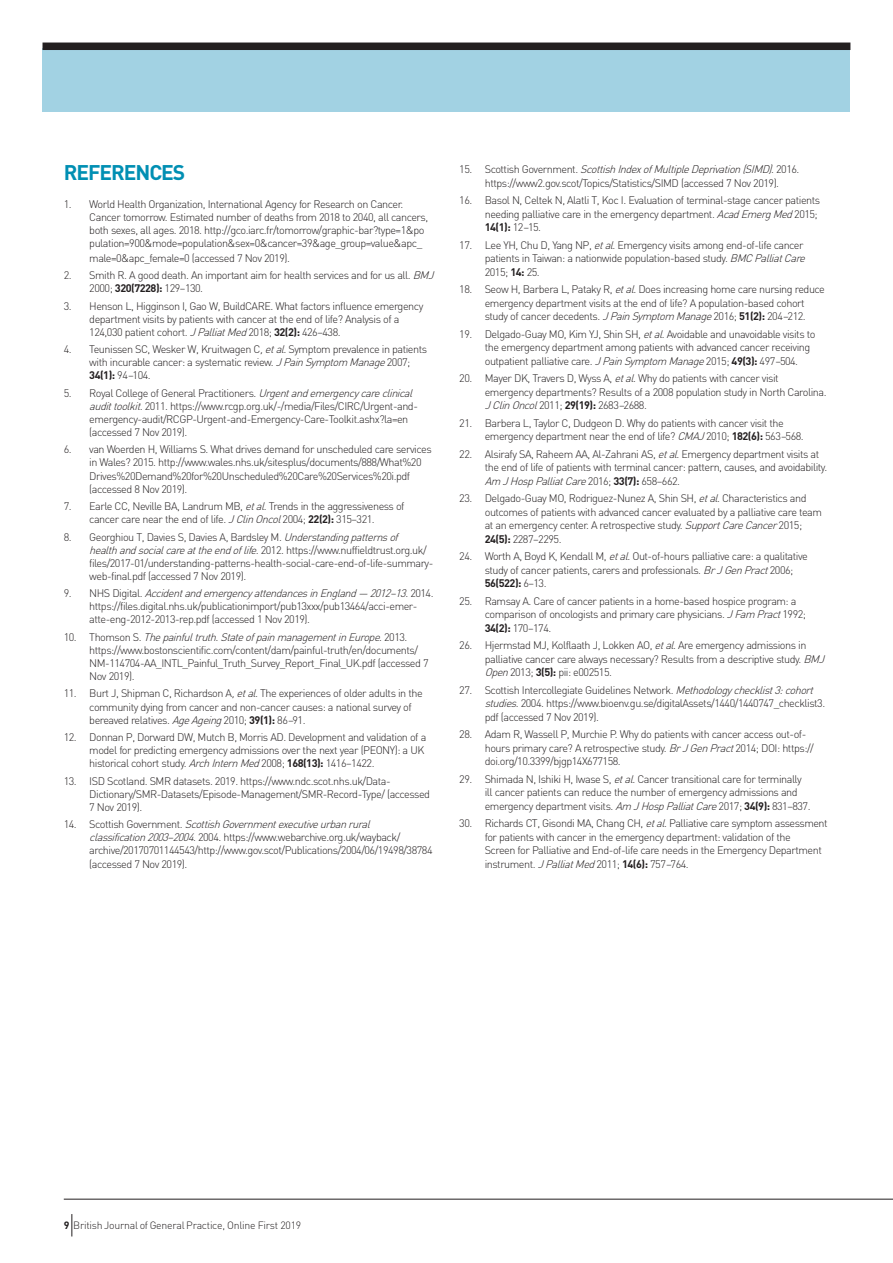
<style>
.page{position:relative;width:893px;height:1263px;background:#fff}
.page>*{position:absolute;margin:0;border:0;box-sizing:border-box;transform-origin:0 0}
.t1{font:700 21px "DIN";letter-spacing:-.05em;color:#008fb3}
.t2{font:300 10.8px/13px "DIN";letter-spacing:-.045em;color:#231f20}
.t3{font:300 10.5px "DIN";letter-spacing:-.025em;color:#231f20}
.s1{font-style:italic}
.s2{font-weight:700}
</style>
<div class="page">
<div style="left:43px;top:48px;width:807px;height:64px;background:#a2d2e3"></div>
<div style="left:43px;top:43px;width:807px;height:7px;background:#231f20"></div>
<hr style="left:64px;top:1199px;width:829px;height:1px;background:#231f20">
<svg style="left:71px;top:1214px;width:1px;height:22px"></svg>
<h1 class="t1" style="left:64px;top:159px;width:123px">REFERENCES</h1>
<p class="t2" style="left:89px;top:197px;width:340px;text-indent:-26px">1. World Health Organization, International Agency for Research on Cancer.<br>Cancer tomorrow. Estimated number of deaths from 2018 to 2040, all cancers, both sexes, all ages. 2018. http://gco.iarc.fr/tomorrow/graphic-bar?type=1&amp;po pulation=900&amp;mode=population&amp;sex=0&amp;cancer=39&amp;age_group=value&amp;apc_</p>
<p class="t2" style="left:89px;top:251px;width:202px">male=0&amp;apc_female=0 (accessed 7 Nov 2019).</p>
<p class="t2" style="left:89px;top:269px;width:349px;text-indent:-26px">2. Smith R. A good death. An important aim for health services and for us all. <span class="s1">BMJ<br></span>2000; <span class="s2">320(7228):</span> 129–130.</p>
<p class="t2" style="left:89px;top:299px;width:336px;text-indent:-26px">3. Henson L, Higginson I, Gao W, BuildCARE. What factors influence emergency department visits by patients with cancer at the end of life? Analysis of a<br>124,030 patient cohort. <span class="s1">JPalliatMed</span>2018; <span class="s2">32(2):</span> 426–438.</p>
<p class="t2" style="left:89px;top:343px;width:339px;text-indent:-26px">4. Teunissen SC, Wesker W, Kruitwagen C<span class="s1">,etal.</span>Symptom prevalence in patients with incurable cancer: a systematic review. <span class="s1">JPainSymptom Manage</span>2007;<br><span class="s2">34(1):</span> 94<span class="s1">–</span>104.</p>
<p class="t2" style="left:89px;top:386px;width:330px;text-indent:-26px">5. Royal College of General Practitioners. <span class="s1">Urgentandemergencycareclinical audittoolkit.</span>2011. https://www.rcgp.org.uk/-/media/Files/CIRC/Urgent-and&shy;emergency-audit/RCGP-Urgent-and-Emergency-Care-Toolkit.ashx?la=en (accessed 7 Nov 2019).</p>
<p class="t2" style="left:89px;top:443px;width:344px;text-indent:-26px">6. van Woerden H, Williams S. What drives demand for unscheduled care services in Wales? 2015. http://www.wales.nhs.uk/sitesplus/documents/888/What%20<br>Drives%20Demand%20for%20Unscheduled%20Care%20Services%20i.pdf (accessed 8 Nov 2019).</p>
<p class="t2" style="left:64px;top:499px;width:342px;text-align:center">7. Earle CC, Neville BA, Landrum MB, <span class="s1">etal</span>. Trends in the aggressiveness of cancer care near the end of life. <span class="s1">JClinOncol</span>2004; <span class="s2">22(2):</span> 315–321.</p>
<p class="t2" style="left:89px;top:530px;width:346px;text-indent:-26px">8. Georghiou T, Davies S, Davies A, Bardsley M. <span class="s1">Understandingpatternsof healthandsocialcareattheendoflife.</span>2012. https://www.nuffieldtrust.org.uk/ files/2017-01/understanding-patterns-health-social-care-end-of-life-summary&shy;web-final.pdf (accessed 7 Nov 2019).</p>
<p class="t2" style="left:89px;top:587px;width:346px;text-indent:-26px">9 . N H S D i g i t a l . <span class="s1">AccidentandemergencyattendancesinEngland— 2012–13</span>. 2 0 1 4 . https://files.digital.nhs.uk/publicationimport/pub13xxx/pub13464/acci-emer&shy;atte-eng-2012-2013-rep.pdf (accessed 1 Nov 2019).</p>
<p class="t2" style="left:89px;top:630px;width:341px;text-indent:-26px">1 0 . T h o m s o n S . <span class="s1">Thepainfultruth.StateofpainmanagementinEurope</span>. 2 0 1 3 . https://www.bostonscientific.com/content/dam/painful-truth/en/documents/ NM-114704-AA_INTL_Painful_Truth_Survey_Report_Final_UK.pdf (accessed 7<br>Nov 2019).</p>
<p class="t2" style="left:89px;top:687px;width:335px;text-indent:-26px">11. Burt J, Shipman C, Richardson A<span class="s1">,etal.</span>The experiences of older adults in the community dying from cancer and non-cancer causes: a national survey of bereaved relatives. <span class="s1">AgeAgeing</span>2010; <span class="s2">39(1):</span> 86<span class="s1">–</span>91.</p>
<p class="t2" style="left:89px;top:730px;width:339px;text-indent:-26px">12. Donnan P, Dorward DW, Mutch B, Morris AD. Development and validation of a model for predicting emergency admissions over the next year (PEONY): a UK historical cohort study. <span class="s1">ArchInternMed</span>2008; <span class="s2">168(13):</span> 1416–1422.</p>
<p class="t2" style="left:89px;top:774px;width:342px;text-indent:-26px">13. ISD Scotland. SMR datasets. 2019. https://www.ndc.scot.nhs.uk/Data-<br>Dictionary/SMR-Datasets/Episode-Management/SMR-Record-Type/ (accessed<br>7 Nov 2019).</p>
<p class="t2" style="left:89px;top:818px;width:345px;text-indent:-26px">1 4 . S c o t t i s h G o v e r n m e n t . <span class="s1">ScottishGovernmentexecutiveurbanrural classification2003–2004</span>. 2004. https://www.webarchive.org.uk/wayback/ archive/20170701144543/http://www.gov.scot/Publications/2004/06/19498/38784 (accessed 7 Nov 2019).</p>
<p class="t2" style="left:459px;top:163px;width:342px;text-align:center">1 5 . S c o t t i s h G o v e r n m e n t . <span class="s1">ScottishIndexofMultipleDeprivation(SIMD)</span>. 2 0 1 6 . https://www2.gov.scot/Topics/Statistics/SIMD (accessed 7 Nov 2019).</p>
<p class="t2" style="left:485px;top:194px;width:337px;text-indent:-26px">16. Basol N, Celtek N, Alatli T, Koc I. Evaluation of terminal-stage cancer patients needing palliative care in the emergency department. <span class="s1">AcadEmergMed</span>2015;<br><span class="s2">14(1):</span> 12<span class="s1">–</span>15.</p>
<p class="t2" style="left:485px;top:238px;width:325px;text-indent:-26px">17. Lee YH, Chu D, Yang NP, <span class="s1">etal</span>. Emergency visits among end-of-life cancer patients in Taiwan: a nationwide population-based study. <span class="s1">BMCPalliatCare<br></span>2015; <span class="s2">14:</span> 25.</p>
<p class="t2" style="left:459px;top:283px;width:367px;text-align:center">18. Seow H, Barbera L, Pataky R, <span class="s1">etal</span>. Does increasing home care nursing reduce emergency department visits at the end of life? A population-based cohort<br>study of cancer decedents. <span class="s1">JPainSymptom Manage</span>2016; <span class="s2">51(2):</span> 204<span class="s1">–</span>212.</p>
<p class="t2" style="left:485px;top:327px;width:332px;text-indent:-26px">19. Delgado-Guay MO, Kim YJ, Shin SH, <span class="s1">etal</span>. Avoidable and unavoidable visits to the emergency department among patients with advanced cancer receiving outpatient palliative care. <span class="s1">JPainSymptom Manage</span>2015; <span class="s2">49(3):</span> 497<span class="s1">–</span>504.</p>
<p class="t2" style="left:485px;top:372px;width:343px;text-indent:-26px">20. Mayer DK, Travers D, Wyss A, <span class="s1">etal</span>. Why do patients with cancer visit emergency departments? Results of a 2008 population study in North Carolina.<br><span class="s1">JClinOncol</span>2011; <span class="s2">29(19):</span> 2683<span class="s1">–</span>2688.</p>
<p class="t2" style="left:485px;top:416px;width:320px;text-indent:-26px">21. Barbera L, Taylor C, Dudgeon D. Why do patients with cancer visit the emergency department near the end of life? <span class="s1">CMAJ</span>2010; <span class="s2">182(6):</span> 563<span class="s1">–</span>568.</p>
<p class="t2" style="left:485px;top:447px;width:344px;text-indent:-26px">22. Alsirafy SA, Raheem AA, Al-Zahrani AS, <span class="s1">etal</span>. Emergency department visits at the end of life of patients with terminal cancer: pattern, causes, and avoidability.<br><span class="s1">Am JHospPalliatCare</span>2016; <span class="s2">33(7):</span> 658–662.</p>
<p class="t2" style="left:485px;top:492px;width:339px;text-indent:-26px">23. Delgado-Guay MO, Rodriguez-Nunez A, Shin SH, <span class="s1">etal</span>. Characteristics and outcomes of patients with advanced cancer evaluated by a palliative care team at an emergency center. A retrospective study. <span class="s1">SupportCareCancer</span>2015; <span class="s2">24(5):</span> 2287–2295.</p>
<p class="t2" style="left:485px;top:550px;width:325px;text-indent:-26px">24. Worth A, Boyd K, Kendall M, <span class="s1">etal</span>. Out-of-hours palliative care: a qualitative study of cancer patients, carers and professionals. <span class="s1">BrJGenPract</span>2006;<br><span class="s2">56(522):</span> 6–13.</p>
<p class="t2" style="left:485px;top:594px;width:323px;text-indent:-26px">25. Ramsay A. Care of cancer patients in a home-based hospice program: a comparison of oncologists and primary care physicians. <span class="s1">JFam Pract</span>1992;<br><span class="s2">34(2):</span> 170–174.</p>
<p class="t2" style="left:485px;top:639px;width:344px;text-indent:-26px">26. Hjermstad MJ, Kolflaath J, Lokken AO, <span class="s1">etal</span>. Are emergency admissions in palliative cancer care always necessary? Results from a descriptive study. <span class="s1">BMJ<br>Open</span>2013; <span class="s2">3(5):</span> pii: e002515.</p>
<p class="t2" style="left:485px;top:683px;width:342px;text-indent:-26px">27. Scottish Intercollegiate Guidelines Network. <span class="s1">Methodologychecklist3:cohort studies</span>. 2004. https://www.bioenv.gu.se/digitalAssets/1440/1440747_checklist3. pdf (accessed 7 Nov 2019).</p>
<p class="t2" style="left:485px;top:728px;width:331px;text-indent:-26px">28. Adam R, Wassell P, Murchie P. Why do patients with cancer access out-of&shy;hours primary care? A retrospective study. <span class="s1">BrJGenPract</span>2014; DOI: https:// doi.org/10.3399/bjgp14X677158.</p>
<p class="t2" style="left:485px;top:772px;width:327px;text-indent:-26px">29. Shimada N, Ishiki H, Iwase S, <span class="s1">etal</span>. Cancer transitional care for terminally ill cancer patients can reduce the number of emergency admissions and emergency department visits. <span class="s1">Am JHospPalliatCare</span>2017; <span class="s2">34(9):</span> 831–837.</p>
<p class="t2" style="left:485px;top:817px;width:344px;text-indent:-26px">30. Richards CT, Gisondi MA, Chang CH, <span class="s1">etal</span>. Palliative care symptom assessment for patients with cancer in the emergency department: validation of the<br>Screen for Palliative and End-of-life care needs in the Emergency Department instrument. <span class="s1">JPalliatMed</span>2011; <span class="s2">14(6):</span> 757<span class="s1">–</span>764.</p>
<p class="t3" style="left:64px;top:1218px;width:239px"><span class="s2">9</span> British Journal of General Practice, Online First 2019</p>
</div>
